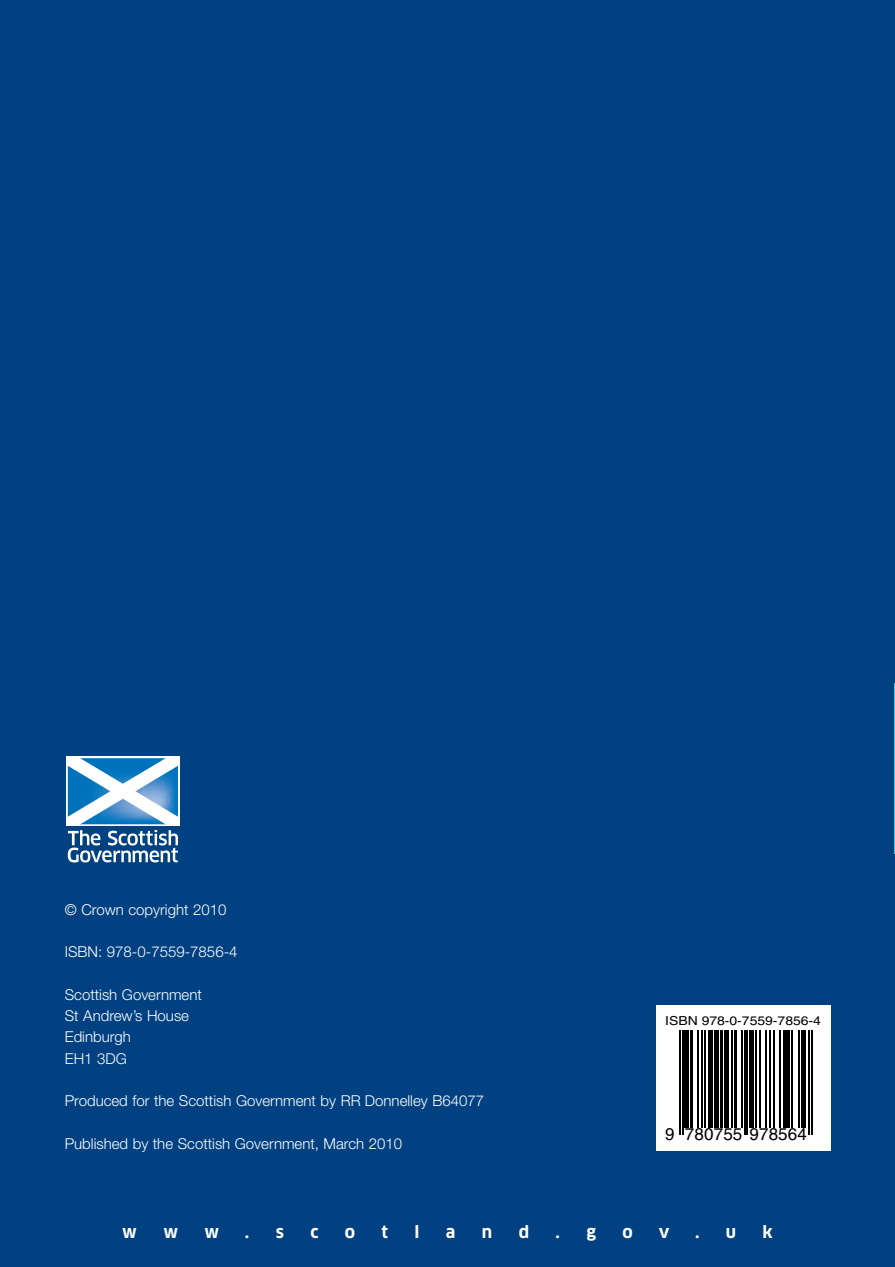
<style>
.page{position:relative;width:895px;height:1267px;background:#fff}
.page>*{position:absolute;margin:0;border:0;box-sizing:border-box;transform-origin:0 0}
.t1{font:16.95px "Helvetica";letter-spacing:.01em;color:#000}
.t2{font:700 16.5px "Clan";color:#fff}
.t3{font:300 15px/21.3px "Helvetica Neue";color:#fff}
.t4{font:12.3px "Helvetica";color:#000;scale:1.13 1}
</style>
<div class="page">
<div style="left:0;top:0;width:895px;height:1266px;background:#014181"></div>
<hr style="left:894px;top:683px;width:1px;height:170px;background:#4ec3cf">
<div style="left:656px;top:1005px;width:174px;height:146px;background:#fff"></div>
<hr style="left:679px;top:1030px;width:2px;height:104px;background:#000">
<hr style="left:682px;top:1030px;width:1px;height:104px;background:#000">
<hr style="left:685px;top:1030px;width:4px;height:97px;background:#000">
<hr style="left:690px;top:1030px;width:3px;height:97px;background:#000">
<hr style="left:697px;top:1030px;width:2px;height:97px;background:#000">
<hr style="left:702px;top:1030px;width:1px;height:97px;background:#000">
<hr style="left:704px;top:1030px;width:2px;height:97px;background:#000">
<hr style="left:709px;top:1030px;width:4px;height:97px;background:#000">
<hr style="left:714px;top:1030px;width:4px;height:97px;background:#000">
<hr style="left:720px;top:1030px;width:3px;height:97px;background:#000">
<hr style="left:724px;top:1030px;width:4px;height:97px;background:#000">
<hr style="left:731px;top:1030px;width:1px;height:97px;background:#000">
<hr style="left:734px;top:1030px;width:3px;height:97px;background:#000">
<hr style="left:741px;top:1030px;width:1px;height:97px;background:#000">
<hr style="left:744px;top:1030px;width:1px;height:104px;background:#000">
<hr style="left:746px;top:1030px;width:2px;height:104px;background:#000">
<div style="left:749px;top:1030px;width:5px;height:97px;background:#000"></div>
<hr style="left:755px;top:1030px;width:1px;height:97px;background:#000">
<hr style="left:759px;top:1030px;width:1px;height:97px;background:#000">
<hr style="left:765px;top:1030px;width:1px;height:97px;background:#000">
<hr style="left:769px;top:1030px;width:1px;height:97px;background:#000">
<hr style="left:773px;top:1030px;width:1px;height:97px;background:#000">
<hr style="left:779px;top:1030px;width:1px;height:97px;background:#000">
<hr style="left:783px;top:1030px;width:4px;height:97px;background:#000">
<hr style="left:789px;top:1030px;width:1px;height:97px;background:#000">
<hr style="left:791px;top:1030px;width:2px;height:97px;background:#000">
<hr style="left:798px;top:1030px;width:2px;height:97px;background:#000">
<hr style="left:801px;top:1030px;width:4px;height:97px;background:#000">
<hr style="left:808px;top:1030px;width:2px;height:104px;background:#000">
<hr style="left:811px;top:1030px;width:1px;height:104px;background:#000">
<div style="left:66px;top:756px;width:114px;height:69px;background:#fff"></div>
<svg style="left:67px;top:758px;width:112px;height:104px"></svg>
<p class="t3" style="left:65px;top:900px;width:163px">© Crown copyright 2010</p>
<p class="t3" style="left:65px;top:942px;width:174px">ISBN: 978-0-7559-7856-4</p>
<p class="t3" style="left:65px;top:985px;width:139px">Scottish Government<br>St Andrew’s House<br>Edinburgh<br>EH1 3DG</p>
<p class="t3" style="left:65px;top:1091px;width:421px">Produced for the Scottish Government by RR Donnelley B64077</p>
<p class="t3" style="left:65px;top:1134px;width:339px">Published by the Scottish Government, March 2010</p>
<p class="t4" style="left:665px;top:1015px;width:139px">ISBN 978-0-7559-7856-4</p>
<p class="t1" style="left:665px;top:1128px;width:143px">9 780755 978564</p>
<p class="t2" style="left:122px;top:1224px;width:16px">w</p>
<p class="t2" style="left:163px;top:1224px;width:16px">w</p>
<p class="t2" style="left:204px;top:1224px;width:16px">w</p>
<p class="t2" style="left:245px;top:1224px;width:6px">.</p>
<p class="t2" style="left:276px;top:1224px;width:10px">s</p>
<p class="t2" style="left:310px;top:1224px;width:10px">c</p>
<p class="t2" style="left:345px;top:1224px;width:12px">o</p>
<p class="t2" style="left:381px;top:1224px;width:8px">t</p>
<p class="t2" style="left:414px;top:1224px;width:7px">l</p>
<p class="t2" style="left:446px;top:1224px;width:11px">a</p>
<p class="t2" style="left:482px;top:1224px;width:12px">n</p>
<p class="t2" style="left:519px;top:1224px;width:12px">d</p>
<p class="t2" style="left:556px;top:1224px;width:6px">.</p>
<p class="t2" style="left:586px;top:1224px;width:11px">g</p>
<p class="t2" style="left:622px;top:1224px;width:12px">o</p>
<p class="t2" style="left:659px;top:1224px;width:12px">v</p>
<p class="t2" style="left:695px;top:1224px;width:6px">.</p>
<p class="t2" style="left:726px;top:1224px;width:12px">u</p>
<p class="t2" style="left:762px;top:1224px;width:12px">k</p>
</div>
